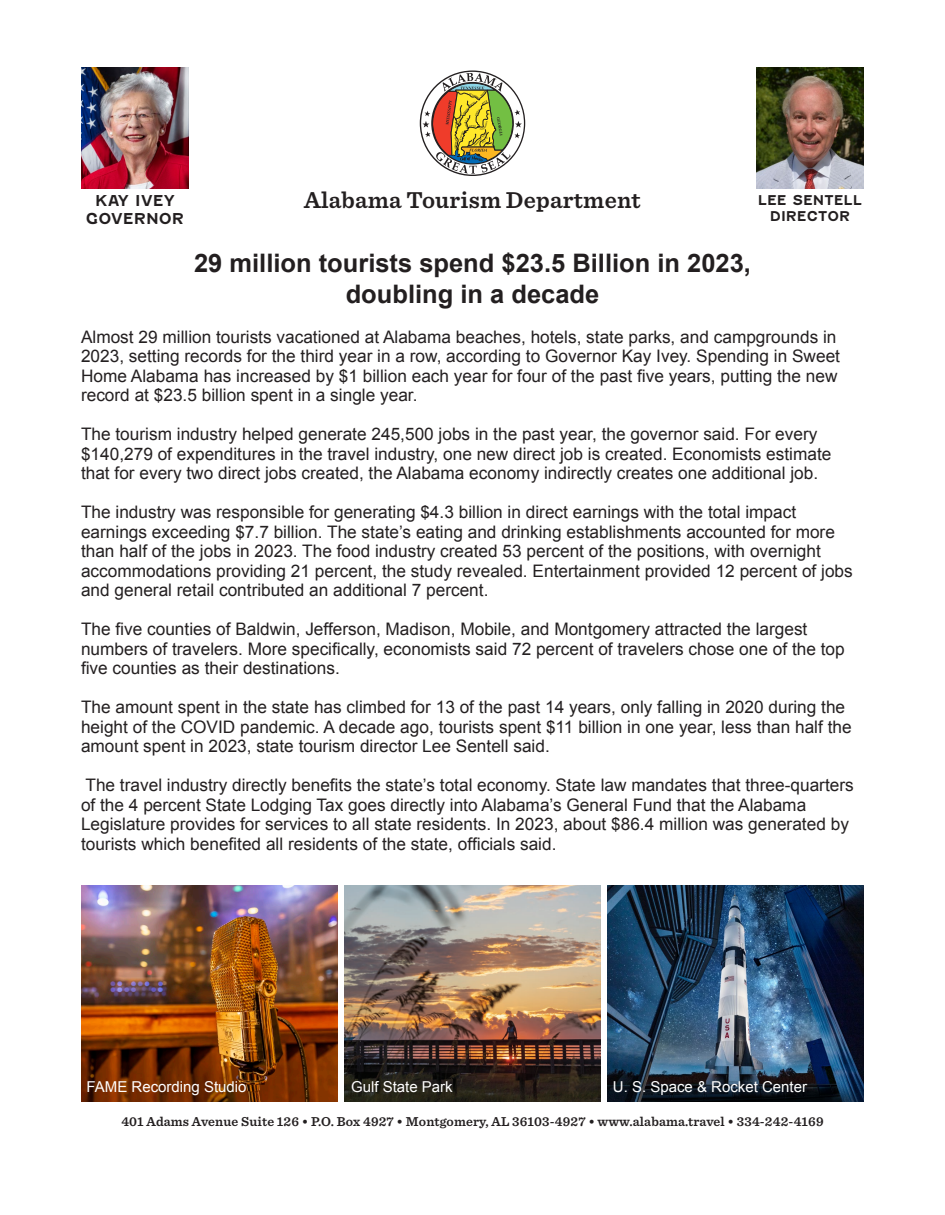
<style>
.page{position:relative;width:945px;height:1215px;background:#fff}
.page>*{position:absolute;margin:0;border:0;box-sizing:border-box;transform-origin:0 0}
.t1{font:700 25.5px/30.6px "Arial";color:#231f20;text-align:center}
.t2{font:600 24px "Sentinel";letter-spacing:.01em;color:#231f20}
.t3{font:17.25px/19.5px "Arial";color:#242021}
.t4{font:15px "Arial";color:#fff}
.t5{font:700 15px "Fenwick Rg";color:#231f20}
.t6{font:600 13.5px "Sentinel";letter-spacing:.01em;color:#231f20}
.t7{font:700 13.5px/16.2px "Fenwick Rg";color:#231f20;text-align:center}
</style>
<div class="page">
<svg style="left:419px;top:70px;width:107px;height:106px"></svg>
<img style="left:81px;top:68px;width:108px;height:121px">
<img style="left:756px;top:68px;width:108px;height:121px">
<img style="left:344px;top:885px;width:257px;height:216px">
<img style="left:81px;top:885px;width:257px;height:216px">
<img style="left:608px;top:885px;width:256px;height:216px">
<p class="t5" style="left:95px;top:191px;width:81px">KAY IVEY</p>
<p class="t2" style="left:304px;top:182px;width:338px">Alabama Tourism Department</p>
<p class="t5" style="left:86px;top:209px;width:100px">GOVERNOR</p>
<p class="t7" style="left:758px;top:192px;width:106px">LEE SENTELL<br>DIRECTOR</p>
<p class="t1" style="left:194px;top:249px;width:558px">29 million tourists spend $23.5 Billion in 2023, doubling in a decade</p>
<p class="t3" style="left:81px;top:327px;width:761px">Almost 29 million tourists vacationed at Alabama beaches, hotels, state parks, and campgrounds in 2023, setting records for the third year in a row, according to Governor Kay Ivey. Spending in Sweet Home Alabama has increased by $1 billion each year for four of the past five years, putting the new record at $23.5 billion spent in a single year.</p>
<p class="t3" style="left:81px;top:425px;width:752px">The tourism industry helped generate 245,500 jobs in the past year, the governor said. For every $140,279 of expenditures in the travel industry, one new direct job is created. Economists estimate that for every two direct jobs created, the Alabama economy indirectly creates one additional job.</p>
<p class="t3" style="left:81px;top:503px;width:773px">The industry was responsible for generating $4.3 billion in direct earnings with the total impact earnings exceeding $7.7 billion. The state’s eating and drinking establishments accounted for more than half of the jobs in 2023. The food industry created 53 percent of the positions, with overnight accommodations providing 21 percent, the study revealed. Entertainment provided 12 percent of jobs and general retail contributed an additional 7 percent.</p>
<p class="t3" style="left:81px;top:620px;width:765px">The five counties of Baldwin, Jefferson, Madison, Mobile, and Montgomery attracted the largest numbers of travelers. More specifically, economists said 72 percent of travelers chose one of the top five counties as their destinations.</p>
<p class="t3" style="left:81px;top:698px;width:772px">The amount spent in the state has climbed for 13 of the past 14 years, only falling in 2020 during the height of the COVID pandemic. A decade ago, tourists spent $11 billion in one year, less than half the amount spent in 2023, state tourism director Lee Sentell said.</p>
<p class="t3" style="left:81px;top:776px;width:774px">The travel industry directly benefits the state’s total economy. State law mandates that three-quarters of the 4 percent State Lodging Tax goes directly into Alabama’s General Fund that the Alabama Legislature provides for services to all state residents. In 2023, about $86.4 million was generated by tourists which benefited all residents of the state, officials said.</p>
<p class="t4" style="left:87px;top:1077px;width:162px">FAME Recording Studio</p>
<p class="t4" style="left:351px;top:1077px;width:103px">Gulf State Park</p>
<p class="t4" style="left:613px;top:1077px;width:196px">U. S. Space &amp; Rocket Center</p>
<p class="t6" style="left:121px;top:1112px;width:704px">401 Adams Avenue Suite 126 • P.O. Box 4927 • Montgomery, AL 36103-4927 • www.alabama.travel • 334-242-4169</p>
</div>
